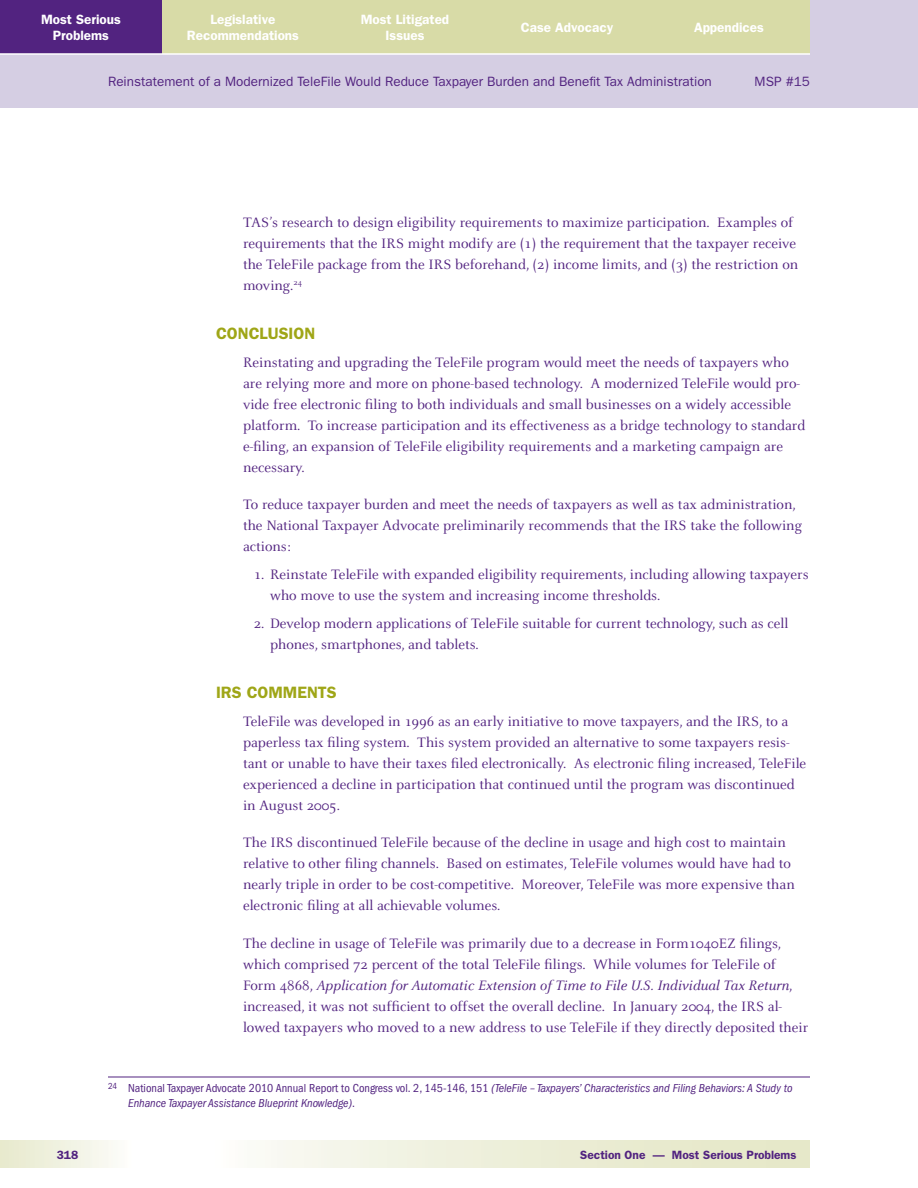
<style>
.page{position:relative;width:918px;height:1188px;background:#fff}
.page>*{position:absolute;margin:0;border:0;box-sizing:border-box;transform-origin:0 0}
.t1{font:600 16.5px "Franklin Gothic";color:#9fa617}
.t2{font:15px/21px "Celeste";color:#522380}
.t3{font:13.5px "Franklin Gothic";color:#522380}
.t4{font:600 13.5px/16.5px "Franklin Gothic";color:#fff;text-align:center}
.t5{font:italic condensed 12px/15px "Franklin Gothic";color:#522380}
.t6{font:600 12px "Franklin Gothic";color:#522380}
.s1{font-style:italic}
.s2{font-style:normal}
</style>
<div class="page">
<div style="left:0;top:0;width:918px;height:108px;background:#d5cee3"></div>
<svg style="left:265px;top:1141px;width:545px;height:27px;background:#edeed9"></svg>
<div style="left:0;top:1141px;width:148px;height:27px;background:linear-gradient(to right,#e6e9cc,#fff)"></div>
<div style="left:0;top:0;width:162px;height:54px;background:#522380"></div>
<div style="left:162px;top:0;width:162px;height:54px;background:#d8dba7"></div>
<div style="left:324px;top:0;width:162px;height:54px;background:#d8dba7"></div>
<div style="left:648px;top:0;width:162px;height:54px;background:#d8dba7"></div>
<div style="left:486px;top:0;width:162px;height:54px;background:#d8dba7"></div>
<hr style="left:0;top:53px;width:810px;height:2px;background:#fff">
<hr style="left:108px;top:1077px;width:702px;height:1px;background:#522380">
<p class="t4" style="left:41px;top:11px;width:81px">Most serious<br>Problems</p>
<p class="t4" style="left:361px;top:11px;width:90px">Most litigated issues</p>
<p class="t4" style="left:521px;top:19px;width:94px">case advocacy</p>
<p class="t4" style="left:694px;top:19px;width:71px">appendices</p>
<p class="t4" style="left:187px;top:11px;width:114px">legislative recommendations</p>
<p class="t3" style="left:108px;top:74px;width:605px">Reinstatement of a Modernized TeleFile Would Reduce Taxpayer Burden and Benefit Tax Administration</p>
<p class="t3" style="left:755px;top:74px;width:57px">MSP #15</p>
<p class="t2" style="left:243px;top:212px;width:557px">taS’s research to design eligibility requirements to maximize participation. examples of requirements that the irS might modify are (1) the requirement that the taxpayer receive the teleFile package from the irS beforehand, (2) income limits, and (3) the restriction on moving.<sup>24</sup></p>
<p class="t1" style="left:216px;top:324px;width:101px">conclusion</p>
<p class="t2" style="left:243px;top:352px;width:564px">reinstating and upgrading the teleFile program would meet the needs of taxpayers who are relying more and more on phone-based technology. a modernized teleFile would pro&shy;vide free electronic filing to both individuals and small businesses on a widely accessible platform. to increase participation and its effectiveness as a bridge technology to standard e-filing, an expansion of teleFile eligibility requirements and a marketing campaign are necessary.</p>
<p class="t2" style="left:243px;top:495px;width:561px">to reduce taxpayer burden and meet the needs of taxpayers as well as tax administration, the National taxpayer advocate preliminarily recommends that the irS take the following actions:</p>
<p class="t2" style="left:270px;top:564px;width:540px;text-indent:-16px">1. reinstate teleFile with expanded eligibility requirements, including allowing taxpayers who move to use the system and increasing income thresholds.</p>
<p class="t2" style="left:270px;top:613px;width:520px;text-indent:-16px">2. develop modern applications of teleFile suitable for current technology, such as cell phones, smartphones, and tablets.</p>
<p class="t1" style="left:216px;top:683px;width:122px">irs coMMenTs</p>
<p class="t2" style="left:243px;top:711px;width:565px">teleFile was developed in 1996 as an early initiative to move taxpayers, and the irS, to a paperless tax filing system. this system provided an alternative to some taxpayers resis&shy;tant or unable to have their taxes filed electronically. as electronic filing increased, teleFile experienced a decline in participation that continued until the program was discontinued in august 2005.</p>
<p class="t2" style="left:243px;top:833px;width:553px">the irS discontinued teleFile because of the decline in usage and high cost to maintain relative to other filing channels. Based on estimates, teleFile volumes would have had to nearly triple in order to be cost-competitive. Moreover, teleFile was more expensive than electronic filing at all achievable volumes.</p>
<p class="t2" style="left:243px;top:933px;width:567px">the decline in usage of teleFile was primarily due to a decrease in Form1040eZ filings, which comprised 72 percent of the total teleFile filings. While volumes for teleFile of Form 4868, <span class="s1">Application for Automatic Extension of Time to File U.S. Individual Tax Return</span>, increased, it was not sufficient to offset the overall decline. in January 2004, the irS al&shy;lowed taxpayers who moved to a new address to use teleFile if they directly deposited their</p>
<p class="t5" style="left:128px;top:1081px;width:666px;text-indent:-20px"><sup>24</sup> <span class="s2">National Taxpayer Advocate 2010 Annual Report to Congress vol. 2, 145-146, 151</span> (TeleFile – Taxpayers’ Characteristics and Filing Behaviors: A Study to<br>Enhance Taxpayer Assistance Blueprint Knowledge)<span class="s2">.</span></p>
<p class="t6" style="left:57px;top:1148px;width:23px">318</p>
<p class="t6" style="left:580px;top:1148px;width:218px">Section One — Most Serious Problems</p>
</div>
